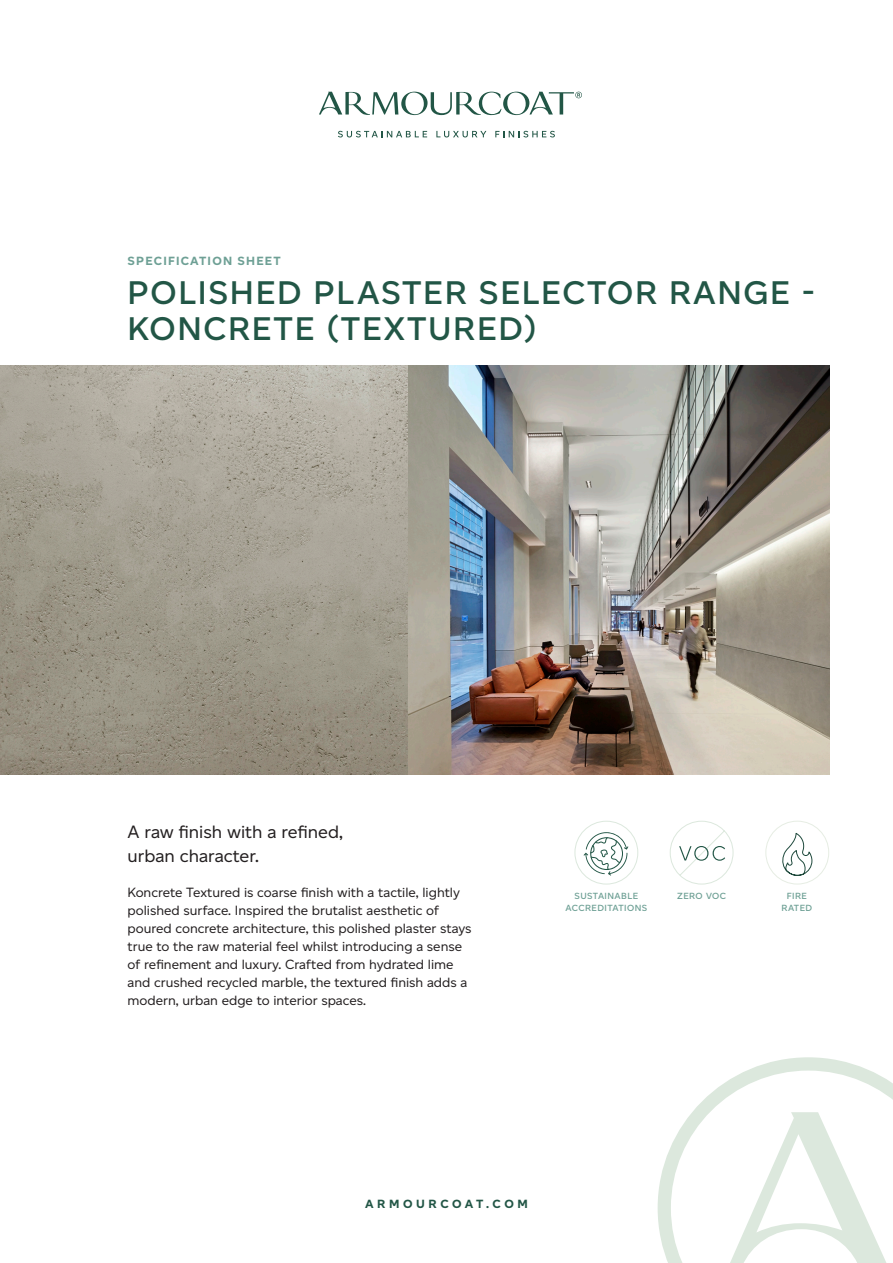
<style>
.page{position:relative;width:893px;height:1263px;background:#fff}
.page>*{position:absolute;margin:0;border:0;box-sizing:border-box;transform-origin:0 0}
.Paragraph_Style_1{font:600 33px/36px "Altform";letter-spacing:.05em;color:#225646}
.Standfirst{font:18px/24px "Altform";color:#231f20}
.Bodycopy{font:13.5px/18px "Altform";color:#231f20}
.FINISH{font:700 12px "Altform";letter-spacing:.1em;color:#6ea095}
.t1{font:700 12px "Altform";letter-spacing:.3em;color:#225646}
.Icon_text{font:600 9px/12px "Altform";letter-spacing:.05em;color:#6ea095;text-align:center}
</style>
<div class="page">
<svg style="left:658px;top:1057px;width:235px;height:206px"></svg>
<svg style="left:723px;top:1112px;width:170px;height:151px"></svg>
<img style="left:0;top:366px;width:829px;height:408px">
<svg style="left:670px;top:821px;width:64px;height:64px"></svg>
<div style="left:765px;top:821px;width:64px;height:63px;border:1px solid #e6ede3;border-radius:50%"></div>
<svg style="left:782px;top:833px;width:31px;height:43px"></svg>
<div style="left:574px;top:821px;width:64px;height:63px;border:1px solid #dce8dd;border-radius:50%"></div>
<svg style="left:584px;top:832px;width:44px;height:44px"></svg>
<svg style="left:338px;top:131px;width:89px;height:6px"></svg>
<svg style="left:436px;top:131px;width:50px;height:6px"></svg>
<svg style="left:495px;top:131px;width:60px;height:6px"></svg>
<svg style="left:319px;top:92px;width:263px;height:23px"></svg>
<p class="FINISH" style="left:128px;top:254px;width:155px">SPECIFICATION SHEET</p>
<p class="Paragraph_Style_1" style="left:128px;top:275px;width:688px">POLISHED PLASTER SELECTOR RANGE -<br>KONCRETE (TEXTURED)</p>
<p class="Standfirst" style="left:128px;top:820px;width:217px">A raw finish with a refined, urban character.</p>
<p class="Bodycopy" style="left:128px;top:883px;width:345px">Koncrete Textured is coarse finish with a tactile, lightly polished surface. Inspired the brutalist aesthetic of poured concrete architecture, this polished plaster stays true to the raw material feel whilst introducing a sense of refinement and luxury. Crafted from hydrated lime and crushed recycled marble, the textured finish adds a modern, urban edge to interior spaces.</p>
<p class="Icon_text" style="left:574px;top:890px;width:65px">SUSTAINABLE</p>
<p class="Icon_text" style="left:677px;top:890px;width:50px">ZERO VOC</p>
<p class="Icon_text" style="left:565px;top:902px;width:83px">ACCREDITATIONS</p>
<p class="Icon_text" style="left:781px;top:890px;width:32px">FIRE<br>RATED</p>
<p class="t1" style="left:365px;top:1196px;width:164px">ARMOURCOAT.COM</p>
</div>
